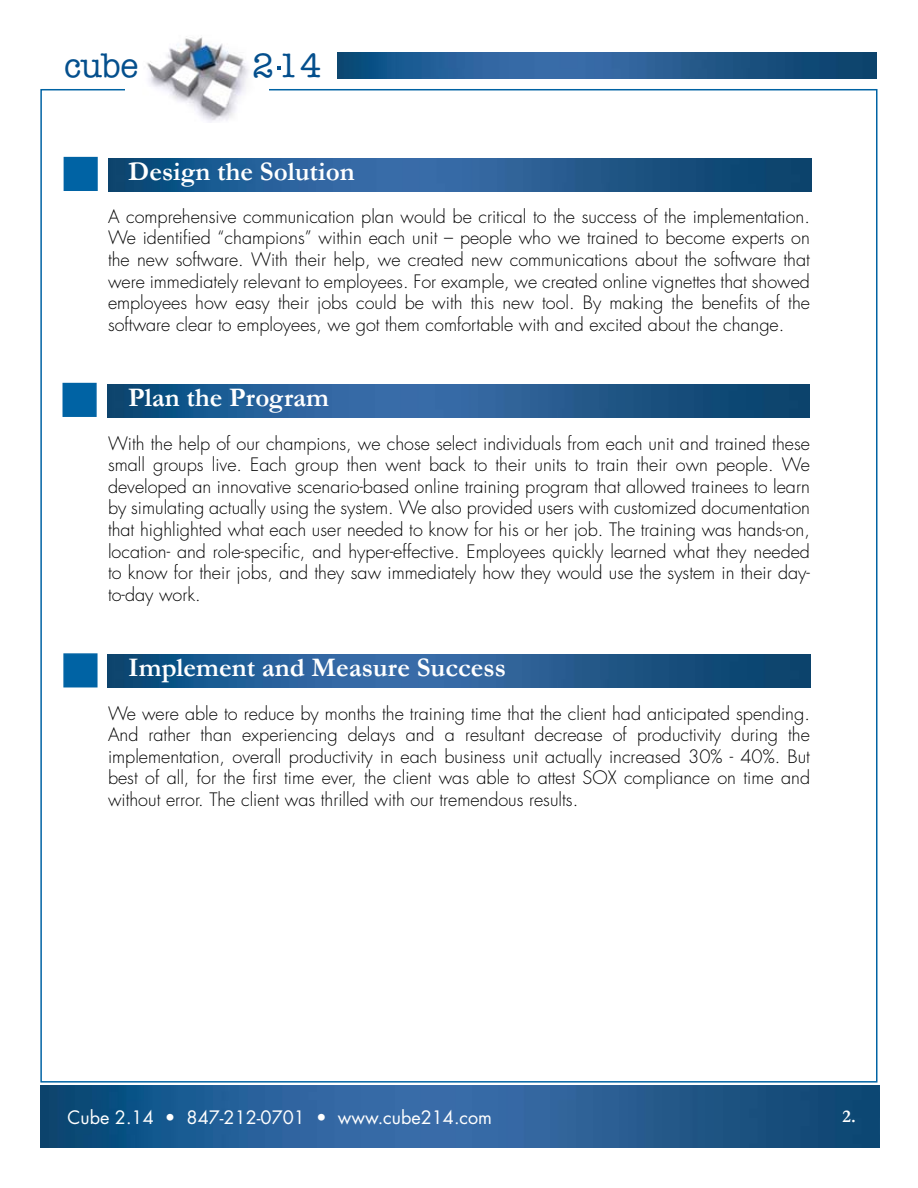
<style>
.page{position:relative;width:918px;height:1188px;background:#fff}
.page>*{position:absolute;margin:0;border:0;box-sizing:border-box;transform-origin:0 0}
.t1{font:500 34.2px "American Typewriter";color:#044f8d}
.t2{font:700 27px "Garamond";color:#fff}
.t3{font:300 18px/21.6px "Futura";color:#000;text-align:justify}
.t4{font:18px "Futura";color:#fff}
.t5{font:700 18px "Garamond";color:#fff}
</style>
<div class="page">
<div style="left:63px;top:653px;width:35px;height:34px;background:#0063a4;border:2px solid #0063a4"></div>
<img style="left:108px;top:655px;width:703px;height:33px">
<img style="left:146px;top:37px;width:103px;height:85px">
<svg style="left:277px;top:66px;width:3px;height:4px"></svg>
<div style="left:63px;top:383px;width:34px;height:34px;background:#0063a4"></div>
<img style="left:107px;top:384px;width:703px;height:33px">
<img style="left:41px;top:1085px;width:838px;height:63px">
<div style="left:64px;top:157px;width:34px;height:34px;background:#0063a4"></div>
<img style="left:108px;top:158px;width:703px;height:33px">
<img style="left:338px;top:53px;width:538px;height:26px">
<h1 class="t1" style="left:64px;top:47px;width:76px">cube</h1>
<h1 class="t1" style="left:252px;top:47px;width:71px">214</h1>
<h2 class="t2" style="left:128px;top:155px;width:228px">Design the Solution</h2>
<p class="t3" style="left:108px;top:206px;width:704px">A comprehensive communication plan would be critical to the success of the implementation.<br>We identified “champions” within each unit – people who we trained to become experts on the new software. With their help, we created new communications about the software that were immediately relevant to employees. For example, we created online vignettes that showed employees how easy their jobs could be with this new tool. By making the benefits of the software clear to employees, we got them comfortable with and excited about the change.</p>
<h2 class="t2" style="left:128px;top:382px;width:202px">Plan the Program</h2>
<p class="t3" style="left:108px;top:433px;width:704px">With the help of our champions, we chose select individuals from each unit and trained these small groups live. Each group then went back to their units to train their own people. We developed an innovative scenario-based online training program that allowed trainees to learn by simulating actually using the system. We also provided users with customized documentation that highlighted what each user needed to know for his or her job. The training was hands-on, location- and role-specific, and hyper-effective. Employees quickly learned what they needed to know for their jobs, and they saw immediately how they would use the system in their day&shy;to-day work.</p>
<h2 class="t2" style="left:128px;top:652px;width:379px">Implement and Measure Success</h2>
<p class="t3" style="left:108px;top:703px;width:704px">We were able to reduce by months the training time that the client had anticipated spending.<br>And rather than experiencing delays and a resultant decrease of productivity during the implementation, overall productivity in each business unit actually increased 30% - 40%. But best of all, for the first time ever, the client was able to attest SOX compliance on time and without error. The client was thrilled with our tremendous results.</p>
<p class="t4" style="left:68px;top:1105px;width:426px">Cube 2.14 • 847-212-0701 • www.cube214.com</p>
<p class="t5" style="left:843px;top:1105px;width:15px">2.</p>
</div>
